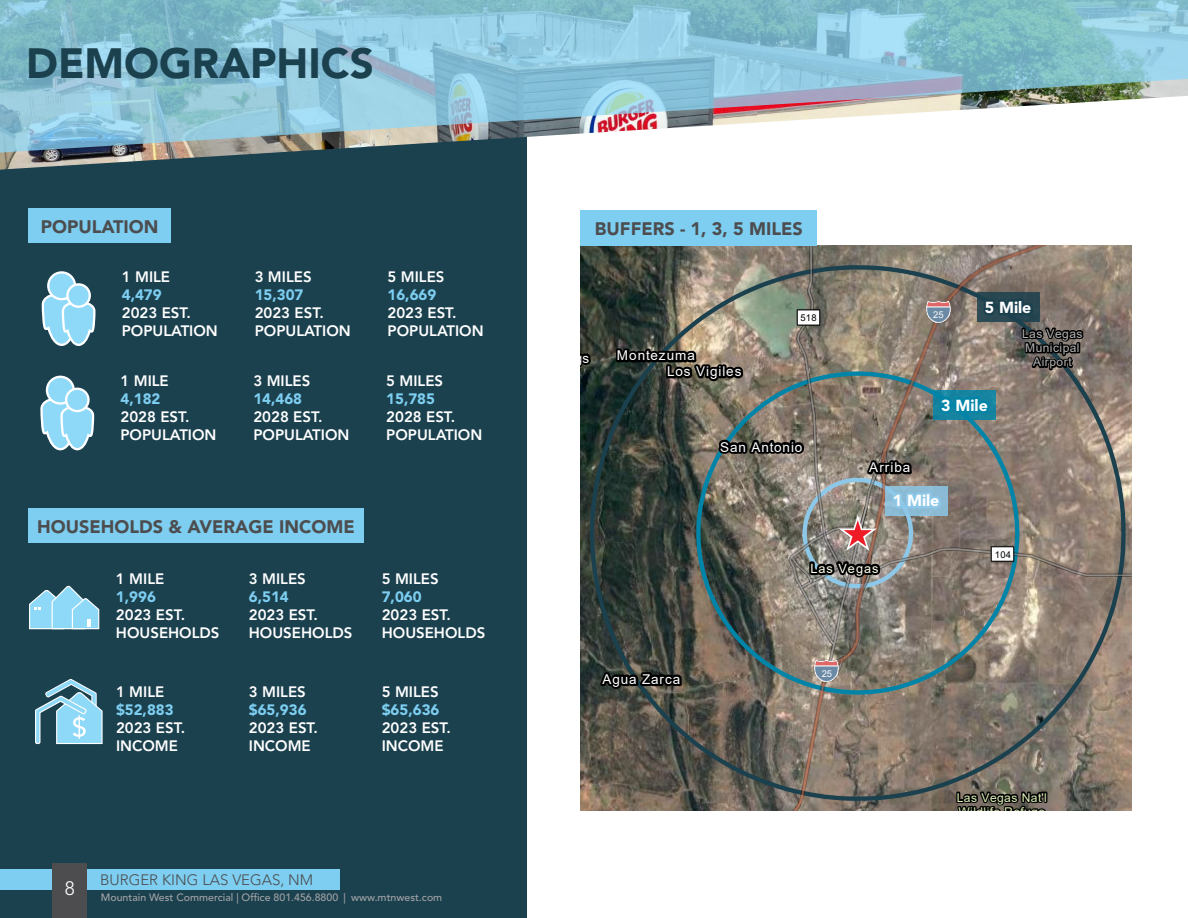
<style>
.page{position:relative;width:1188px;height:918px;background:#fff}
.page>*{position:absolute;margin:0;border:0;box-sizing:border-box;transform-origin:0 0}
.t1{font:900 42px "Avenir LT Std";color:#1b404e}
.t2{font:300 19.35px "Avenir LT Std";color:#fff}
.t3{font:900 18px "Avenir LT Std";color:#4d4d4f}
.t4{font:900 15.9px "Avenir LT Std";letter-spacing:.11em;color:#fff}
.t5{font:800 15px/18px "Avenir LT Std";color:#fff}
.t6{font:900 15px "Avenir LT Std";color:#7dcef1}
.t7{font:300 15px "Avenir LT Std";color:#4d4d4f}
.t8{font:13.5px/15.9px "Arial";letter-spacing:.065em;color:#fff}
.t9{font:12.75px "Arial";letter-spacing:.075em;color:#ffffef}
.t10{font:12px/14.5px "Arial";letter-spacing:.035em;color:#def2b6}
.t11{font:12px/14.4px "Arial";letter-spacing:.035em;color:#b2b2b2;text-align:center}
.t12{font:500 10.65px "Avenir LT Std";color:#a2a4a7}
.t13{font:9.45px "Arial";letter-spacing:.035em;color:#000}
.t14{font:9.45px "Arial";color:#fdfdfd}
</style>
<div class="page">
<div style="left:0;top:0;width:526px;height:918px;background:#1b404e"></div>
<img style="left:0;top:153px;width:527px;height:17px">
<svg style="left:581px;top:246px;width:551px;height:565px;background:#736f66"></svg>
<div style="left:581px;top:210px;width:236px;height:36px;background:#7dcef1"></div>
<div style="left:28px;top:209px;width:143px;height:34px;background:#7dcef1"></div>
<div style="left:28px;top:509px;width:336px;height:34px;background:#7dcef1"></div>
<div style="left:48px;top:272px;width:27px;height:27px;background:#8ed8f8;border-radius:50%"></div>
<div style="left:47px;top:271px;width:29px;height:29px;border:2px solid #fff;border-radius:50%"></div>
<svg style="left:41px;top:293px;width:55px;height:53px"></svg>
<svg style="left:67px;top:284px;width:23px;height:23px"></svg>
<div style="left:66px;top:283px;width:25px;height:25px;border:2px solid #fff;border-radius:50%"></div>
<svg style="left:29px;top:586px;width:71px;height:44px"></svg>
<svg style="left:35px;top:679px;width:68px;height:65px"></svg>
<div style="left:47px;top:377px;width:27px;height:27px;background:#8ed8f8;border-radius:50%"></div>
<div style="left:46px;top:376px;width:29px;height:29px;border:2px solid #fff;border-radius:50%"></div>
<svg style="left:40px;top:397px;width:55px;height:54px"></svg>
<div style="left:66px;top:389px;width:22px;height:22px;background:#8ed8f8;border-radius:50%"></div>
<div style="left:65px;top:388px;width:25px;height:24px;border:2px solid #fff;border-radius:50%"></div>
<svg style="left:0;top:0;width:1188px;height:153px;background:#9cc5d2"></svg>
<div style="left:0;top:869px;width:339px;height:20px;background:#7dcef1"></div>
<div style="left:53px;top:863px;width:34px;height:55px;background:#4d4d4f"></div>
<h1 class="t1" style="left:26px;top:38px;width:349px">DEMOGRAPHICS</h1>
<p class="t3" style="left:41px;top:215px;width:119px">POPULATION</p>
<p class="t3" style="left:595px;top:218px;width:209px">BUFFERS - 1, 3, 5 MILES</p>
<p class="t5" style="left:122px;top:268px;width:50px">1 MILE</p>
<p class="t6" style="left:122px;top:286px;width:41px">4,479</p>
<p class="t5" style="left:122px;top:304px;width:98px">2023 EST.<br>POPULATION</p>
<p class="t5" style="left:120px;top:372px;width:50px">1 MILE</p>
<p class="t6" style="left:120px;top:390px;width:41px">4,182</p>
<p class="t5" style="left:120px;top:408px;width:98px">2028 EST.<br>POPULATION</p>
<p class="t5" style="left:255px;top:268px;width:58px">3 MILES</p>
<p class="t6" style="left:255px;top:286px;width:50px">15,307</p>
<p class="t5" style="left:255px;top:304px;width:98px">2023 EST.<br>POPULATION</p>
<p class="t5" style="left:253px;top:372px;width:58px">3 MILES</p>
<p class="t6" style="left:253px;top:390px;width:50px">14,468</p>
<p class="t5" style="left:253px;top:408px;width:98px">2028 EST.<br>POPULATION</p>
<p class="t5" style="left:388px;top:268px;width:58px">5 MILES</p>
<p class="t6" style="left:388px;top:286px;width:50px">16,669</p>
<p class="t5" style="left:388px;top:304px;width:98px">2023 EST.<br>POPULATION</p>
<p class="t5" style="left:386px;top:372px;width:58px">5 MILES</p>
<p class="t6" style="left:386px;top:390px;width:50px">15,785</p>
<p class="t5" style="left:386px;top:408px;width:98px">2028 EST.<br>POPULATION</p>
<p class="t3" style="left:37px;top:515px;width:319px">HOUSEHOLDS &amp; AVERAGE INCOME</p>
<p class="t5" style="left:116px;top:569px;width:50px">1 MILE</p>
<p class="t6" style="left:116px;top:587px;width:41px">1,996</p>
<p class="t5" style="left:116px;top:605px;width:105px">2023 EST.<br>HOUSEHOLDS</p>
<p class="t5" style="left:116px;top:683px;width:50px">1 MILE</p>
<p class="t6" style="left:116px;top:701px;width:59px">$52,883</p>
<p class="t5" style="left:116px;top:719px;width:71px">2023 EST.<br>INCOME</p>
<p class="t5" style="left:249px;top:569px;width:58px">3 MILES</p>
<p class="t6" style="left:249px;top:587px;width:41px">6,514</p>
<p class="t5" style="left:249px;top:605px;width:105px">2023 EST.<br>HOUSEHOLDS</p>
<p class="t5" style="left:249px;top:683px;width:58px">3 MILES</p>
<p class="t6" style="left:249px;top:701px;width:59px">$65,936</p>
<p class="t5" style="left:249px;top:719px;width:71px">2023 EST.<br>INCOME</p>
<p class="t5" style="left:382px;top:569px;width:58px">5 MILES</p>
<p class="t6" style="left:382px;top:587px;width:41px">7,060</p>
<p class="t5" style="left:382px;top:605px;width:105px">2023 EST.<br>HOUSEHOLDS</p>
<p class="t5" style="left:382px;top:683px;width:58px">5 MILES</p>
<p class="t6" style="left:382px;top:701px;width:59px">$65,636</p>
<p class="t5" style="left:382px;top:719px;width:71px">2023 EST.<br>INCOME</p>
<p class="t2" style="left:65px;top:877px;width:12px">8</p>
<p class="t7" style="left:100px;top:871px;width:215px">BURGER KING LAS VEGAS, NM</p>
<p class="t12" style="left:101px;top:891px;width:343px">Mountain West Commercial | Office 801.456.8800 | www.mtnwest.com</p>
<p class="t8" style="left:667px;top:348px;width:76px;text-indent:-50px">Montezuma<br>Los Vigiles</p>
<p class="t13" style="left:800px;top:311px;width:18px">518</p>
<p class="t14" style="left:933px;top:308px;width:12px">25</p>
<p class="t4" style="left:985px;top:298px;width:47px">5 Mile</p>
<p class="t11" style="left:1022px;top:326px;width:62px">Las Vegas<br>Municipal<br>Airport</p>
<p class="t4" style="left:941px;top:396px;width:47px">3 Mile</p>
<p class="t8" style="left:602px;top:671px;width:79px">Agua Zarca</p>
<p class="t8" style="left:720px;top:439px;width:84px">San Antonio</p>
<p class="t8" style="left:869px;top:459px;width:42px">Arriba</p>
<p class="t4" style="left:893px;top:491px;width:47px">1 Mile</p>
<p class="t9" style="left:810px;top:560px;width:69px">Las Vegas</p>
<p class="t14" style="left:822px;top:667px;width:12px">25</p>
<p class="t13" style="left:995px;top:548px;width:18px">104</p>
<p class="t10" style="left:957px;top:790px;width:92px">Las Vegas Nat'l<br>Wildlife Refuge</p>
</div>
